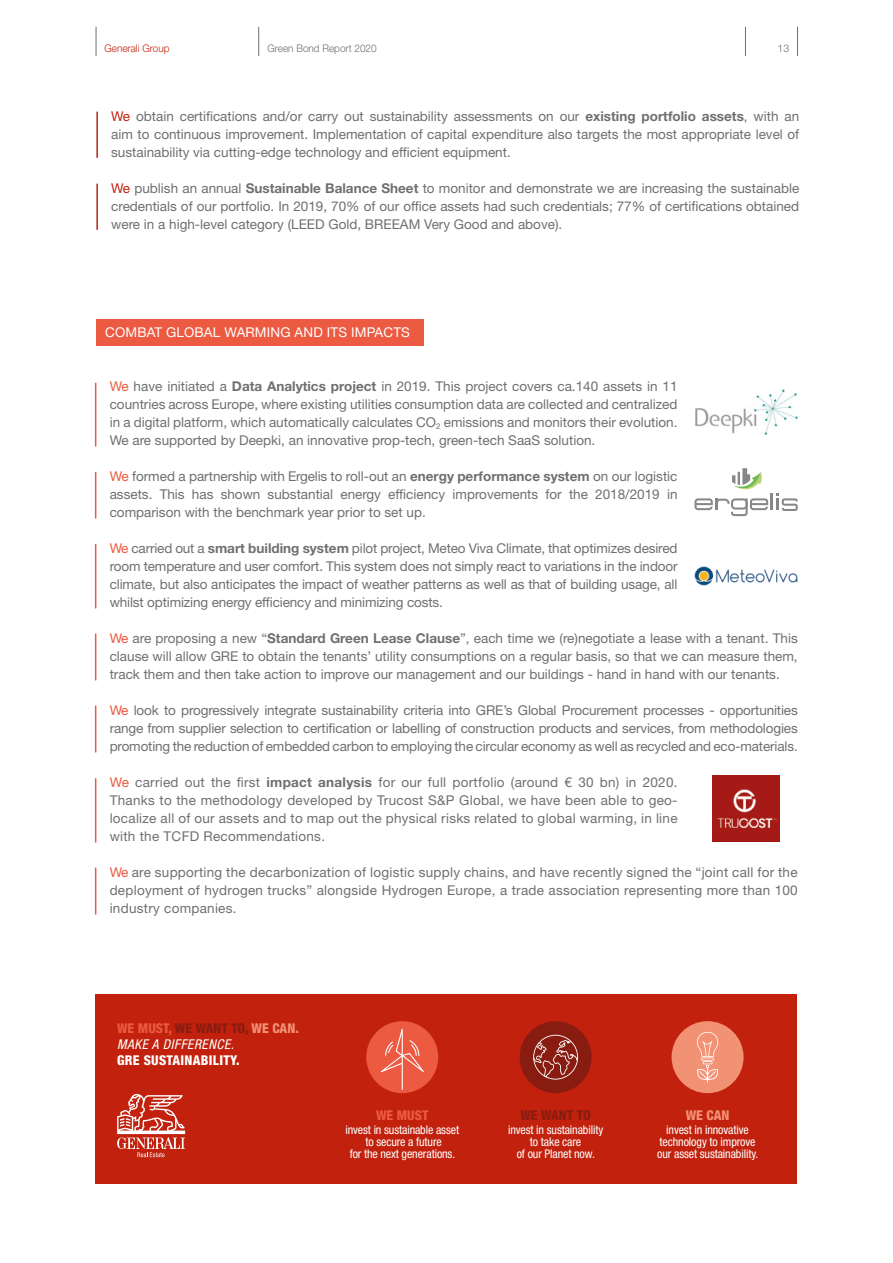
<style>
.page{position:relative;width:893px;height:1263px;background:#fff}
.page>*{position:absolute;margin:0;border:0;box-sizing:border-box;transform-origin:0 0}
.Body_Copy_9_su12_NoS{font:13.5px/18px "Helvetica Neue LT Std";color:#706f6f;text-align:justify}
.Body_Copy_9_su12_NoS-2{font:13.5px "Helvetica Neue LT Std";letter-spacing:.01em;color:#fff}
.Body_Copy_9_su12_NoS-3{font:800 condensed 13.5px "Helvetica Neue LT Std";color:#881c11}
.Body_Copy_9_su12_NoS-4{font:800 condensed 13.5px "Helvetica Neue LT Std";letter-spacing:.02em;color:#fff}
.Body_Copy_9_su12_NoS-5{font:italic condensed 13.5px "Helvetica Neue LT Std";letter-spacing:.04em;color:#fff}
.Body_Copy_9_su12_NoS-6{font:800 condensed 13.5px "Helvetica Neue LT Std";color:#eb5a41}
.Body_Copy_9_su12_NoS-7{font:800 condensed 13.5px "Helvetica Neue LT Std";color:#f29275}
.Body_Copy_9_su12_NoS-8{font:condensed 12px/12px "Helvetica Neue LT Std";letter-spacing:-.01em;color:#fff;text-align:center}
.t1{font:300 10.5px "Helvetica Neue LT Std";color:#706f6f;scale:.95 1}
.t2{font:300 10.5px "Helvetica Neue LT Std";color:#c1210d;scale:.95 1}
.t3{font:300 10.5px "Helvetica Neue LT Std";color:#706f6f}
.s1{color:#c1210d}
.s2{font-weight:700}
.s3{color:#eb5a41}
.s4{color:#f29275}
</style>
<div class="page">
<svg style="left:797px;top:27px;width:1px;height:29px"></svg>
<svg style="left:96px;top:27px;width:1px;height:29px"></svg>
<svg style="left:258px;top:27px;width:1px;height:29px"></svg>
<svg style="left:745px;top:27px;width:1px;height:29px"></svg>
<div style="left:96px;top:319px;width:327px;height:27px;background:#eb5a41"></div>
<hr style="left:95px;top:383px;width:1px;height:63px;background:#eb5a41">
<hr style="left:95px;top:472px;width:1px;height:46px;background:#eb5a41">
<hr style="left:95px;top:544px;width:1px;height:64px;background:#eb5a41">
<hr style="left:95px;top:778px;width:1px;height:64px;background:#eb5a41">
<hr style="left:95px;top:634px;width:1px;height:46px;background:#eb5a41">
<hr style="left:95px;top:706px;width:1px;height:46px;background:#eb5a41">
<hr style="left:95px;top:868px;width:1px;height:46px;background:#eb5a41">
<hr style="left:96px;top:112px;width:2px;height:46px;background:#c1210d">
<hr style="left:96px;top:184px;width:2px;height:46px;background:#c1210d">
<svg style="left:694px;top:468px;width:104px;height:48px"></svg>
<img style="left:694px;top:566px;width:103px;height:20px">
<img style="left:712px;top:776px;width:68px;height:65px">
<img style="left:695px;top:389px;width:103px;height:46px">
<div style="left:95px;top:994px;width:702px;height:189px;background:#c1210d"></div>
<svg style="left:117px;top:1094px;width:68px;height:63px"></svg>
<div style="left:366px;top:1021px;width:72px;height:72px;background:#eb5a41;border-radius:50%"></div>
<div style="left:520px;top:1021px;width:72px;height:72px;background:#881c11;border-radius:50%"></div>
<div style="left:672px;top:1021px;width:72px;height:72px;background:#f29275;border-radius:50%"></div>
<svg style="left:533px;top:1035px;width:45px;height:44px"></svg>
<svg style="left:697px;top:1032px;width:21px;height:50px"></svg>
<svg style="left:381px;top:1029px;width:43px;height:61px"></svg>
<p class="t2" style="left:105px;top:42px;width:70px">Generali Group</p>
<p class="t1" style="left:268px;top:42px;width:116px">Green Bond Report 2020</p>
<p class="t3" style="left:778px;top:42px;width:13px">13</p>
<p class="Body_Copy_9_su12_NoS" style="left:111px;top:107px;width:690px"><span class="s1">We</span> obtain certifications and/or carry out sustainability assessments on our <span class="s2">existing portfolio assets</span>, with an aim to continuous improvement. Implementation of capital expenditure also targets the most appropriate level of sustainability via cutting-edge technology and efficient equipment.</p>
<p class="Body_Copy_9_su12_NoS" style="left:111px;top:179px;width:689px"><span class="s1">We</span> publish an annual <span class="s2">Sustainable Balance Sheet</span> to monitor and demonstrate we are increasing the sustainable credentials of our portfolio. In 2019, 70% of our office assets had such credentials; 77% of certifications obtained were in a high-level category (LEED Gold, BREEAM Very Good and above).</p>
<p class="Body_Copy_9_su12_NoS-2" style="left:105px;top:324px;width:306px">COMBAT GLOBAL WARMING AND ITS IMPACTS</p>
<p class="Body_Copy_9_su12_NoS" style="left:110px;top:377px;width:569px"><span class="s3">We</span> have initiated a <span class="s2">Data Analytics project</span> in 2019. This project covers ca.140 assets in 11 countries across Europe, where existing utilities consumption data are collected and centralized in a digital platform, which automatically calculates CO<sub>2</sub> emissions and monitors their evolution.<br>We are supported by Deepki, an innovative prop-tech, green-tech SaaS solution.</p>
<p class="Body_Copy_9_su12_NoS" style="left:110px;top:467px;width:569px"><span class="s3">We</span> formed a partnership with Ergelis to roll-out an <span class="s2">energy performance system</span> on our logistic assets. This has shown substantial energy efficiency improvements for the 2018/2019 in comparison with the benchmark year prior to set up.</p>
<p class="Body_Copy_9_su12_NoS" style="left:110px;top:539px;width:569px"><span class="s3">We</span> carried out a <span class="s2">smart building system</span> pilot project, Meteo Viva Climate, that optimizes desired room temperature and user comfort. This system does not simply react to variations in the indoor climate, but also anticipates the impact of weather patterns as well as that of building usage, all whilst optimizing energy efficiency and minimizing costs.</p>
<p class="Body_Copy_9_su12_NoS" style="left:110px;top:629px;width:689px"><span class="s3">We</span> are proposing a new “<span class="s2">Standard Green Lease Clause</span>”, each time we (re)negotiate a lease with a tenant. This clause will allow GRE to obtain the tenants’ utility consumptions on a regular basis, so that we can measure them, track them and then take action to improve our management and our buildings - hand in hand with our tenants.</p>
<p class="Body_Copy_9_su12_NoS" style="left:110px;top:701px;width:690px"><span class="s3">We</span> look to progressively integrate sustainability criteria into GRE’s Global Procurement processes - opportunities range from supplier selection to certification or labelling of construction products and services, from methodologies promoting the reduction of embedded carbon to employing the circular economy as well as recycled and eco-materials.</p>
<p class="Body_Copy_9_su12_NoS" style="left:110px;top:773px;width:569px"><span class="s3">We</span> carried out the first <span class="s2">impact analysis</span> for our full portfolio (around € 30 bn) in 2020.<br>Thanks to the methodology developed by Trucost S&amp;P Global, we have been able to geo&shy;localize all of our assets and to map out the physical risks related to global warming, in line with the TCFD Recommendations.</p>
<p class="Body_Copy_9_su12_NoS" style="left:110px;top:863px;width:690px"><span class="s3">We</span> are supporting the decarbonization of logistic supply chains, and have recently signed the “joint call for the deployment of hydrogen trucks” alongside Hydrogen Europe, a trade association representing more than 100 industry companies.</p>
<p class="Body_Copy_9_su12_NoS-3" style="left:117px;top:1020px;width:183px"><span class="s3">WE MUST,</span> WE WANT TO, <span class="s4">WE CAN.</span></p>
<p class="Body_Copy_9_su12_NoS-5" style="left:117px;top:1036px;width:118px">MAKE A DIFFERENCE.</p>
<p class="Body_Copy_9_su12_NoS-4" style="left:117px;top:1052px;width:124px">GRE SUSTAINABILITY.</p>
<p class="Body_Copy_9_su12_NoS-6" style="left:376px;top:1106px;width:54px">WE MUST</p>
<p class="Body_Copy_9_su12_NoS-8" style="left:345px;top:1124px;width:115px">invest in sustainable asset</p>
<p class="Body_Copy_9_su12_NoS-8" style="left:365px;top:1136px;width:78px">to secure a future</p>
<p class="Body_Copy_9_su12_NoS-8" style="left:350px;top:1148px;width:107px">for the next generations.</p>
<p class="Body_Copy_9_su12_NoS-3" style="left:520px;top:1106px;width:72px">WE WANT TO</p>
<p class="Body_Copy_9_su12_NoS-8" style="left:508px;top:1124px;width:97px">invest in sustainability</p>
<p class="Body_Copy_9_su12_NoS-8" style="left:530px;top:1136px;width:53px">to take care</p>
<p class="Body_Copy_9_su12_NoS-8" style="left:517px;top:1148px;width:80px">of our Planet now.</p>
<p class="Body_Copy_9_su12_NoS-7" style="left:686px;top:1106px;width:45px">WE CAN</p>
<p class="Body_Copy_9_su12_NoS-8" style="left:660px;top:1124px;width:97px">invest in innovative technology to improve</p>
<p class="Body_Copy_9_su12_NoS-8" style="left:657px;top:1148px;width:103px">our asset sustainability.</p>
</div>
